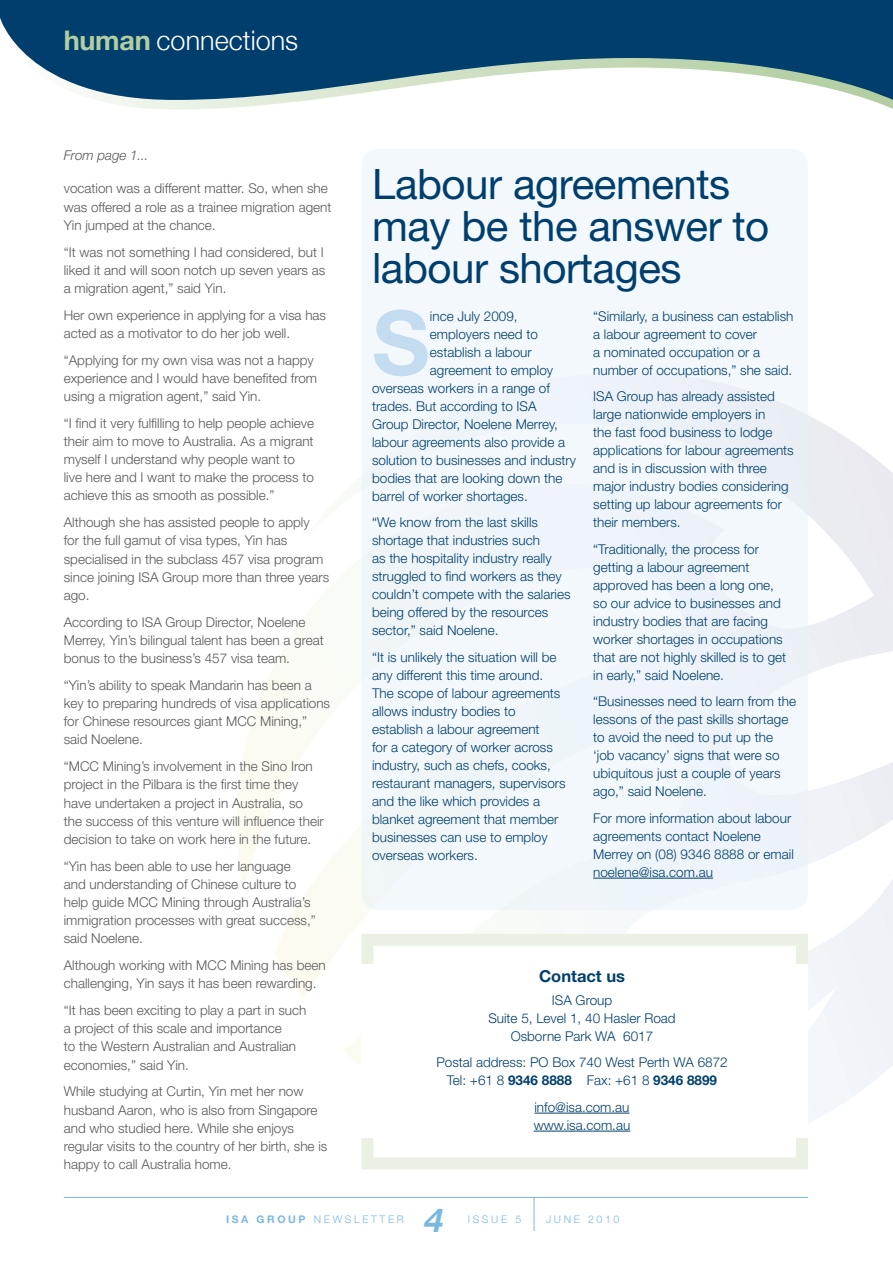
<style>
.page{position:relative;width:893px;height:1263px;background:#fff}
.page>*{position:absolute;margin:0;border:0;box-sizing:border-box;transform-origin:0 0}
.t1{font:700 89.1px "Helvetica Neue LT";color:#c4dcf0}
.t2{font:42px/42px "Helvetica Neue LT";letter-spacing:-.01em;color:#003f6d}
.t3{font:italic 700 33px "Helvetica Neue LT";color:#7bb8e1}
.t4{font:300 27px "Helvetica Neue";color:#fff}
.t5{font:700 16.5px "Helvetica Neue LT";color:#003f6d}
.t6{font:300 13.5px/18px "Helvetica Neue LT";color:#003f6d}
.t7{font:300 13.5px/18.1px "Helvetica Neue LT";color:#58585a}
.t8{font:italic 300 13.5px "Helvetica Neue LT";letter-spacing:-.005em;color:#58585a}
.t9{font:300 10.5px "Helvetica Neue LT";letter-spacing:.25em;color:#7bb8e1}
.s1{font-weight:700;color:#b2cea2}
.s2{font-weight:700}
</style>
<div class="page">
<svg style="left:237px;top:745px;width:9px;height:140px"></svg>
<svg style="left:246px;top:694px;width:16px;height:183px;fill:#fcfbf1"></svg>
<svg style="left:262px;top:660px;width:16px;height:299px"></svg>
<svg style="left:278px;top:633px;width:16px;height:351px;fill:#fdfbf4"></svg>
<svg style="left:294px;top:612px;width:15px;height:386px;fill:#fdfbf4"></svg>
<svg style="left:309px;top:612px;width:21px;height:377px;fill:#fcfbf5"></svg>
<svg style="left:330px;top:673px;width:21px;height:384px"></svg>
<svg style="left:351px;top:826px;width:20px;height:240px"></svg>
<svg style="left:808px;top:415px;width:85px;height:614px"></svg>
<svg style="left:608px;top:799px;width:285px;height:198px"></svg>
<svg style="left:99px;top:100px;width:794px;height:9px"></svg>
<svg style="left:0;top:0;width:893px;height:100px;fill:#003f6d"></svg>
<hr style="left:64px;top:1197px;width:744px;height:1px;background:#7bb8e1">
<hr style="left:534px;top:1197px;width:1px;height:34px;background:#7bb8e1">
<div style="left:361px;top:149px;width:447px;height:761px;background:#f3f8fc;border-radius:17px"></div>
<hr style="left:593px;top:878px;width:120px;height:1px;background:#003f6d">
<div style="left:361px;top:934px;width:447px;height:235px;background:#fff;border:12px solid #eaf1e4"></div>
<div style="left:361px;top:964px;width:447px;height:173px;background:#fff"></div>
<hr style="left:534px;top:1113px;width:96px;height:1px;background:#003f6d">
<hr style="left:534px;top:1131px;width:96px;height:1px;background:#003f6d">
<h3 class="t4" style="left:64px;top:24px;width:236px"><span class="s1">human</span> connections</h3>
<p class="t8" style="left:64px;top:147px;width:86px">From page 1...</p>
<p class="t7" style="left:64px;top:179px;width:269px">vocation was a different matter. So, when she was offered a role as a trainee migration agent<br>Yin jumped at the chance.</p>
<p class="t7" style="left:64px;top:242px;width:263px;text-align:justify">“It was not something I had considered, but I liked it and will soon notch up seven years as a migration agent,” said Yin.</p>
<p class="t7" style="left:64px;top:305px;width:264px">Her own experience in applying for a visa has acted as a motivator to do her job well.</p>
<p class="t7" style="left:64px;top:350px;width:255px">“Applying for my own visa was not a happy experience and I would have benefited from using a migration agent,” said Yin.</p>
<p class="t7" style="left:64px;top:413px;width:252px">“I find it very fulfilling to help people achieve their aim to move to Australia. As a migrant myself I understand why people want to live here and I want to make the process to achieve this as smooth as possible.”</p>
<p class="t7" style="left:64px;top:513px;width:267px">Although she has assisted people to apply<br>for the full gamut of visa types, Yin has specialised in the subclass 457 visa program since joining ISA Group more than three years ago.</p>
<p class="t7" style="left:64px;top:612px;width:261px">According to ISA Group Director, Noelene<br>Merrey, Yin’s bilingual talent has been a great bonus to the business’s 457 visa team.</p>
<p class="t7" style="left:64px;top:676px;width:268px">“Yin’s ability to speak Mandarin has been a key to preparing hundreds of visa applications for Chinese resources giant MCC Mining,” said Noelene.</p>
<p class="t7" style="left:64px;top:757px;width:262px">“MCC Mining’s involvement in the Sino Iron project in the Pilbara is the first time they have undertaken a project in Australia, so the success of this venture will influence their decision to take on work here in the future.</p>
<p class="t7" style="left:64px;top:856px;width:254px">“Yin has been able to use her language and understanding of Chinese culture to help guide MCC Mining through Australia’s immigration processes with great success,” said Noelene.</p>
<p class="t7" style="left:64px;top:956px;width:264px">Although working with MCC Mining has been challenging, Yin says it has been rewarding.</p>
<p class="t7" style="left:64px;top:1001px;width:244px">“It has been exciting to play a part in such a project of this scale and importance<br>to the Western Australian and Australian economies,” said Yin.</p>
<p class="t7" style="left:64px;top:1082px;width:265px">While studying at Curtin, Yin met her now husband Aaron, who is also from Singapore and who studied here. While she enjoys regular visits to the country of her birth, she is happy to call Australia home.</p>
<h2 class="t2" style="left:372px;top:162px;width:399px">Labour agreements may be the answer to labour shortages</h2>
<h1 class="t1" style="left:372px;top:288px;width:59px">S</h1>
<p class="t6" style="left:430px;top:307px;width:89px">ince July 2009,</p>
<p class="t6" style="left:430px;top:325px;width:110px">employers need to</p>
<p class="t6" style="left:430px;top:343px;width:103px">establish a labour</p>
<p class="t6" style="left:430px;top:361px;width:125px">agreement to employ</p>
<p class="t6" style="left:372px;top:379px;width:179px">overseas workers in a range of</p>
<p class="t6" style="left:372px;top:397px;width:166px">trades. But according to ISA</p>
<p class="t6" style="left:372px;top:415px;width:187px">Group Director, Noelene Merrey,</p>
<p class="t6" style="left:372px;top:433px;width:195px">labour agreements also provide a</p>
<p class="t6" style="left:372px;top:451px;width:205px">solution to businesses and industry</p>
<p class="t6" style="left:372px;top:469px;width:192px">bodies that are looking down the</p>
<p class="t6" style="left:372px;top:487px;width:157px">barrel of worker shortages.</p>
<p class="t6" style="left:372px;top:513px;width:200px">“We know from the last skills shortage that industries such<br>as the hospitality industry really struggled to find workers as they couldn’t compete with the salaries being offered by the resources sector,” said Noelene.</p>
<p class="t6" style="left:372px;top:648px;width:195px">“It is unlikely the situation will be any different this time around.<br>The scope of labour agreements allows industry bodies to establish a labour agreement<br>for a category of worker across industry, such as chefs, cooks, restaurant managers, supervisors and the like which provides a blanket agreement that member businesses can use to employ overseas workers.</p>
<p class="t6" style="left:593px;top:307px;width:202px">“Similarly, a business can establish a labour agreement to cover<br>a nominated occupation or a number of occupations,” she said.</p>
<p class="t6" style="left:593px;top:387px;width:202px">ISA Group has already assisted large nationwide employers in<br>the fast food business to lodge applications for labour agreements and is in discussion with three major industry bodies considering setting up labour agreements for their members.</p>
<p class="t6" style="left:593px;top:540px;width:195px">“Traditionally, the process for getting a labour agreement approved has been a long one, so our advice to businesses and industry bodies that are facing worker shortages in occupations that are not highly skilled is to get in early,” said Noelene.</p>
<p class="t6" style="left:593px;top:692px;width:205px">“Businesses need to learn from the lessons of the past skills shortage to avoid the need to put up the ‘job vacancy’ signs that were so ubiquitous just a couple of years ago,” said Noelene.</p>
<p class="t6" style="left:593px;top:808px;width:202px">For more information about labour agreements contact Noelene<br>Merrey on (08) 9346 8888 or email noelene@isa.com.au</p>
<p class="t5" style="left:539px;top:966px;width:87px">Contact us</p>
<p class="t6" style="left:488px;top:991px;width:189px;text-align:center">ISA Group<br>Suite 5, Level 1, 40 Hasler Road<br>Osborne Park WA 6017</p>
<p class="t6" style="left:436px;top:1053px;width:293px;text-align:center">Postal address: PO Box 740 West Perth WA 6872<br>Tel: +61 8 <span class="s2">9346 8888</span> Fax: +61 8 <span class="s2">9346 8899</span></p>
<p class="t6" style="left:534px;top:1098px;width:98px">info@isa.com.au www.isa.com.au</p>
<p class="t9" style="left:226px;top:1213px;width:179px"><span class="s2">ISA GROUP</span> NEWSLETTER</p>
<h3 class="t3" style="left:425px;top:1200px;width:20px">4</h3>
<p class="t9" style="left:468px;top:1213px;width:55px">ISSUE 5</p>
<p class="t9" style="left:546px;top:1213px;width:75px">JUNE 2010</p>
</div>
